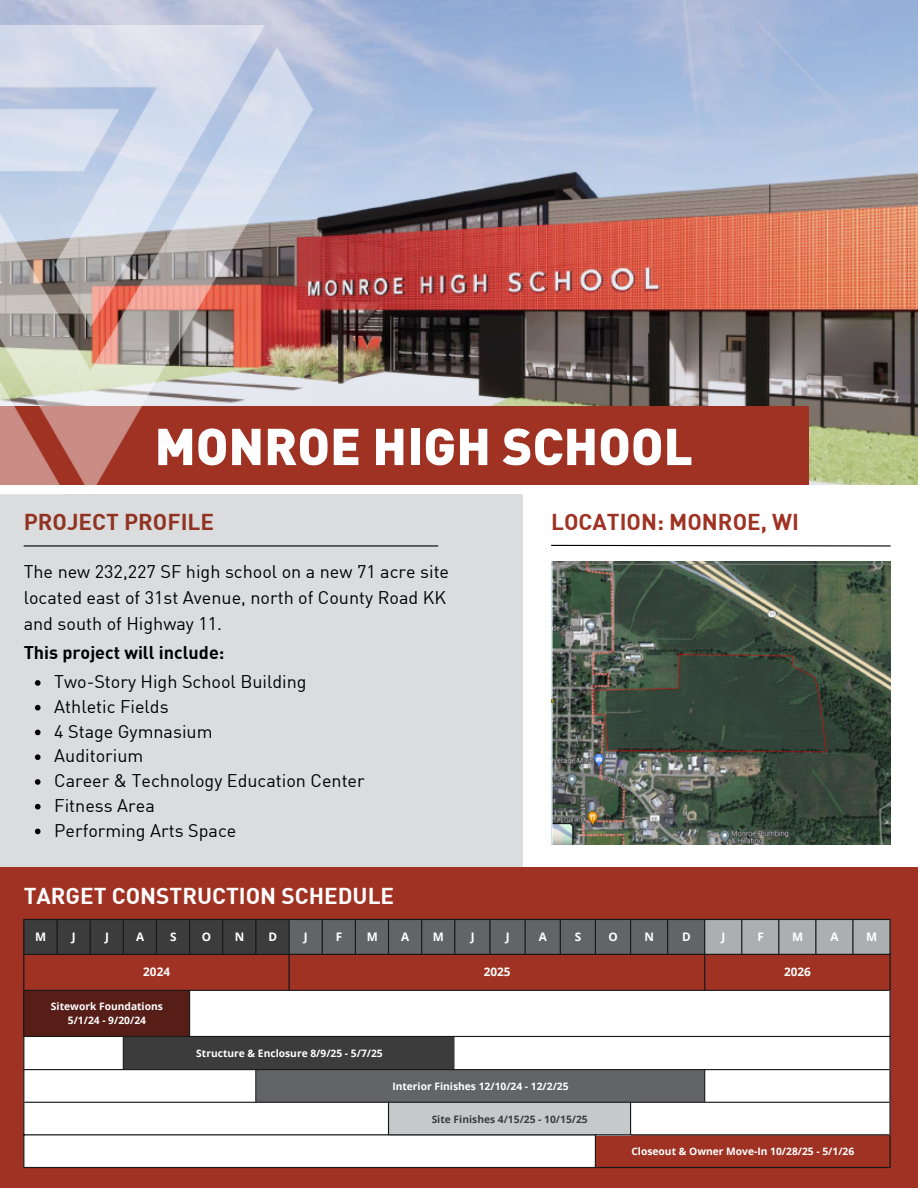
<style>
.page{position:relative;width:918px;height:1188px;background:#fff}
.page>*{position:absolute;margin:0;border:0;box-sizing:border-box;transform-origin:0 0}
.t1{font:900 51px "DIN";color:#fff}
.t2{font:700 22.5px "DIN";color:#fff}
.t3{font:700 22.5px "DIN";color:#9f3223}
.t4{font:700 22.5px "DIN";color:#903323}
.t5{font:18px/25.8px "DIN";color:#000}
.t6{font:700 18px "DIN";color:#000}
.t7{font:700 11.7px "Open Sans";color:#fff}
.t8{font:700 10.2px "Open Sans";color:#fff}
.t9{font:700 10.2px "Open Sans";color:#3c3c3d}
</style>
<div class="page">
<img style="left:0;top:0;width:918px;height:485px">
<div style="left:0;top:494px;width:522px;height:694px;background:#dbdcdd"></div>
<hr style="left:24px;top:545px;width:414px;height:2px;background:#000">
<svg style="left:551px;top:544px;width:340px;height:3px"></svg>
<div style="left:0;top:868px;width:918px;height:320px;background:#9f3223"></div>
<div style="left:0;top:406px;width:808px;height:79px;background:#9f3223"></div>
<img style="left:0;top:25px;width:313px;height:460px">
<div style="left:24px;top:920px;width:231px;height:34px;background:#3c3c3d"></div>
<svg style="left:256px;top:920px;width:448px;height:34px;fill:#636466"></svg>
<svg style="left:705px;top:920px;width:184px;height:34px"></svg>
<svg style="left:24px;top:955px;width:865px;height:35px"></svg>
<svg style="left:24px;top:991px;width:865px;height:176px;fill:#fff"></svg>
<div style="left:388px;top:1102px;width:243px;height:33px;background:#c7c8ca"></div>
<hr style="left:23px;top:991px;width:1px;height:111px;background:#191919">
<hr style="left:123px;top:1037px;width:1px;height:32px;background:#191919">
<hr style="left:189px;top:991px;width:1px;height:45px;background:#191919">
<hr style="left:255px;top:1070px;width:1px;height:32px;background:#191919">
<hr style="left:630px;top:1103px;width:1px;height:31px;background:#191919">
<hr style="left:704px;top:1070px;width:1px;height:32px;background:#191919">
<hr style="left:889px;top:991px;width:2px;height:78px;background:#191919">
<hr style="left:889px;top:1103px;width:2px;height:31px;background:#191919">
<hr style="left:24px;top:990px;width:865px;height:1px;background:#191919">
<hr style="left:23px;top:1036px;width:868px;height:1px;background:#191919">
<hr style="left:23px;top:1069px;width:866px;height:1px;background:#191919">
<hr style="left:24px;top:1102px;width:865px;height:1px;background:#191919">
<hr style="left:389px;top:1134px;width:500px;height:1px;background:#191919">
<hr style="left:23px;top:920px;width:1px;height:71px;background:#191919">
<hr style="left:23px;top:1102px;width:1px;height:65px;background:#191919">
<hr style="left:56px;top:920px;width:2px;height:34px;background:#191919">
<hr style="left:90px;top:920px;width:1px;height:34px;background:#191919">
<hr style="left:123px;top:920px;width:1px;height:34px;background:#191919">
<hr style="left:156px;top:920px;width:1px;height:34px;background:#191919">
<hr style="left:189px;top:920px;width:1px;height:34px;background:#191919">
<hr style="left:222px;top:920px;width:1px;height:34px;background:#191919">
<hr style="left:255px;top:920px;width:1px;height:34px;background:#191919">
<hr style="left:288px;top:920px;width:2px;height:71px;background:#191919">
<hr style="left:322px;top:920px;width:1px;height:34px;background:#191919">
<hr style="left:355px;top:920px;width:1px;height:34px;background:#191919">
<hr style="left:388px;top:920px;width:1px;height:34px;background:#191919">
<hr style="left:388px;top:1102px;width:1px;height:32px;background:#191919">
<hr style="left:421px;top:920px;width:1px;height:34px;background:#191919">
<hr style="left:454px;top:920px;width:1px;height:34px;background:#191919">
<hr style="left:489px;top:920px;width:2px;height:34px;background:#191919">
<hr style="left:525px;top:920px;width:1px;height:34px;background:#191919">
<hr style="left:560px;top:920px;width:1px;height:34px;background:#191919">
<hr style="left:595px;top:920px;width:1px;height:34px;background:#191919">
<hr style="left:595px;top:1134px;width:1px;height:33px;background:#191919">
<hr style="left:630px;top:920px;width:1px;height:34px;background:#191919">
<hr style="left:667px;top:920px;width:1px;height:34px;background:#191919">
<hr style="left:704px;top:920px;width:1px;height:71px;background:#191919">
<hr style="left:741px;top:920px;width:1px;height:34px;background:#191919">
<hr style="left:778px;top:920px;width:1px;height:34px;background:#191919">
<hr style="left:815px;top:920px;width:1px;height:34px;background:#191919">
<hr style="left:852px;top:920px;width:2px;height:34px;background:#191919">
<hr style="left:889px;top:920px;width:2px;height:71px;background:#191919">
<hr style="left:889px;top:1069px;width:2px;height:34px;background:#191919">
<hr style="left:889px;top:1134px;width:2px;height:33px;background:#191919">
<hr style="left:23px;top:919px;width:868px;height:1px;background:#191919">
<hr style="left:23px;top:954px;width:868px;height:1px;background:#191919">
<hr style="left:23px;top:1134px;width:366px;height:1px;background:#191919">
<hr style="left:23px;top:1167px;width:868px;height:1px;background:#191919">
<img style="left:551px;top:561px;width:340px;height:284px">
<svg style="left:35px;top:680px;width:6px;height:6px"></svg>
<svg style="left:35px;top:705px;width:6px;height:6px"></svg>
<svg style="left:35px;top:730px;width:6px;height:5px"></svg>
<svg style="left:35px;top:754px;width:6px;height:6px"></svg>
<svg style="left:35px;top:779px;width:6px;height:6px"></svg>
<svg style="left:35px;top:804px;width:6px;height:6px"></svg>
<svg style="left:35px;top:829px;width:6px;height:5px"></svg>
<h1 class="t1" style="left:155px;top:413px;width:540px">MONROE HIGH SCHOOL</h1>
<p class="t4" style="left:24px;top:507px;width:192px">PROJECT PROFILE</p>
<p class="t5" style="left:24px;top:558px;width:427px">The new 232,227 SF high school on a new 71 acre site located east of 31st Avenue, north of County Road KK and south of Highway 11.</p>
<p class="t6" style="left:24px;top:640px;width:202px">This project will include:</p>
<p class="t5" style="left:54px;top:668px;width:254px">Two-Story High School Building</p>
<p class="t5" style="left:54px;top:693px;width:116px">Athletic Fields</p>
<p class="t5" style="left:54px;top:718px;width:160px">4 Stage Gymnasium</p>
<p class="t5" style="left:54px;top:743px;width:91px">Auditorium</p>
<p class="t5" style="left:54px;top:767px;width:312px">Career &amp; Technology Education Center</p>
<p class="t5" style="left:54px;top:792px;width:102px">Fitness Area</p>
<p class="t5" style="left:54px;top:817px;width:184px">Performing Arts Space</p>
<p class="t2" style="left:24px;top:881px;width:372px">TARGET CONSTRUCTION SCHEDULE</p>
<p class="t3" style="left:551px;top:507px;width:249px">LOCATION: MONROE, WI</p>
<p class="t7" style="left:35px;top:928px;width:13px">M</p>
<h2 class="t7" style="left:72px;top:928px;width:5px">J</h2>
<p class="t7" style="left:105px;top:928px;width:5px">J</p>
<p class="t7" style="left:136px;top:928px;width:10px">A</p>
<p class="t7" style="left:170px;top:928px;width:8px">S</p>
<p class="t7" style="left:202px;top:928px;width:11px">O</p>
<p class="t7" style="left:235px;top:928px;width:11px">N</p>
<p class="t7" style="left:268px;top:928px;width:10px">D</p>
<p class="t7" style="left:304px;top:928px;width:5px">J</p>
<p class="t7" style="left:336px;top:928px;width:8px">F</p>
<p class="t7" style="left:367px;top:928px;width:13px">M</p>
<h2 class="t7" style="left:401px;top:928px;width:10px">A</h2>
<p class="t7" style="left:433px;top:928px;width:13px">M</p>
<h2 class="t7" style="left:471px;top:928px;width:5px">J</h2>
<p class="t7" style="left:506px;top:928px;width:5px">J</p>
<p class="t7" style="left:539px;top:928px;width:10px">A</p>
<p class="t7" style="left:575px;top:928px;width:8px">S</p>
<p class="t7" style="left:609px;top:928px;width:11px">O</p>
<p class="t7" style="left:645px;top:928px;width:11px">N</p>
<p class="t7" style="left:682px;top:928px;width:10px">D</p>
<p class="t7" style="left:722px;top:928px;width:5px">J</p>
<p class="t7" style="left:757px;top:928px;width:8px">F</p>
<p class="t7" style="left:792px;top:928px;width:13px">M</p>
<p class="t7" style="left:831px;top:928px;width:10px">A</p>
<p class="t7" style="left:866px;top:928px;width:13px">M</p>
<p class="t7" style="left:143px;top:964px;width:28px">2024</p>
<p class="t7" style="left:484px;top:964px;width:28px">2025</p>
<p class="t7" style="left:784px;top:964px;width:28px">2026</p>
<p class="t8" style="left:51px;top:999px;width:114px">Sitework Foundations</p>
<p class="t8" style="left:68px;top:1013px;width:80px">5/1/24 - 9/20/24</p>
<p class="t8" style="left:196px;top:1046px;width:188px">Structure &amp; Enclosure 8/9/25 - 5/7/25</p>
<p class="t8" style="left:392px;top:1079px;width:178px">Interior Finishes 12/10/24 - 12/2/25</p>
<p class="t9" style="left:432px;top:1112px;width:158px">Site Finishes 4/15/25 - 10/15/25</p>
<p class="t8" style="left:631px;top:1144px;width:224px">Closeout &amp; Owner Move-In 10/28/25 - 5/1/26</p>
</div>
